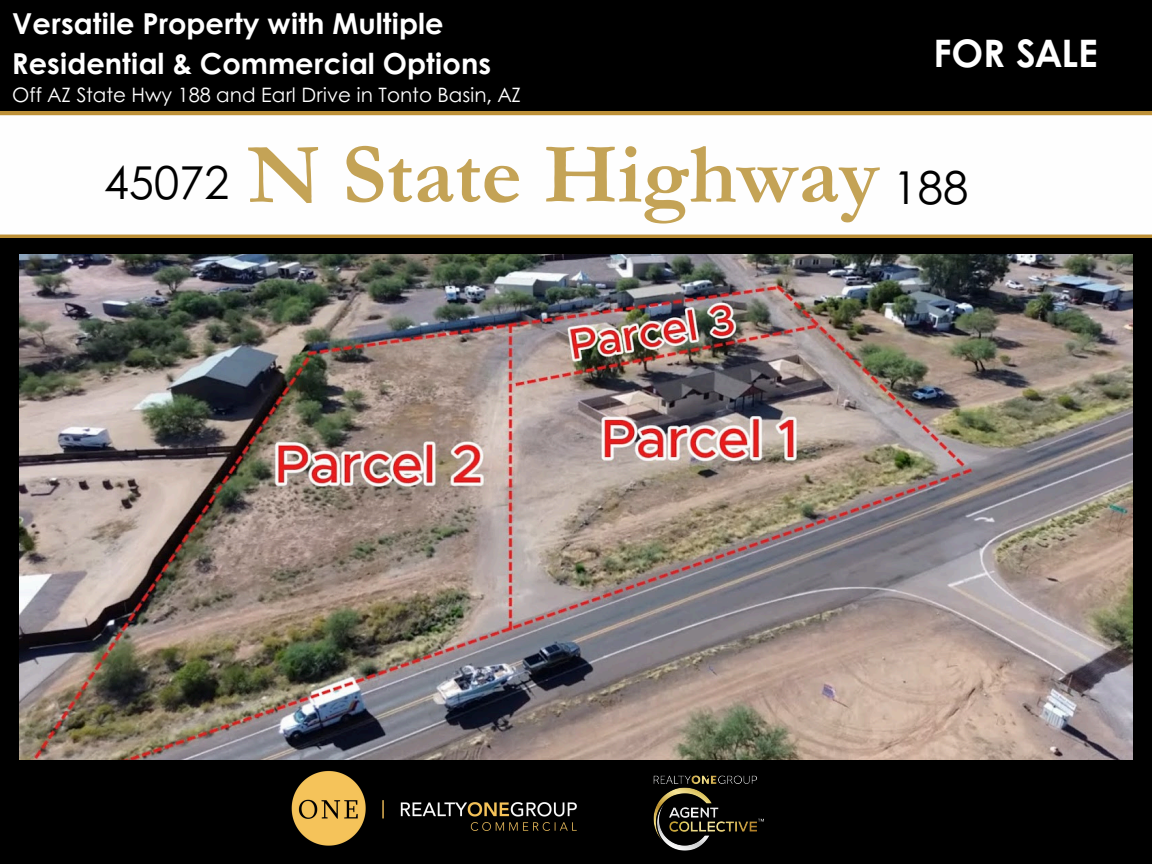
<style>
.page{position:relative;width:1152px;height:864px;background:#000}
.page>*{position:absolute;margin:0;border:0;box-sizing:border-box;transform-origin:0 0}
.t1{font:700 86.25px "Garamond";color:#c4a356}
.t2{font:45.3px "Century Gothic";color:#000}
.t3{font:700 37.95px "Century Gothic";color:#fff}
.t4{font:700 28.95px "Century Gothic";color:#fff}
.t5{font:19.95px "Century Gothic";color:#fff}
</style>
<div class="page">
<div style="left:0;top:112px;width:1152px;height:126px;background:#fefefe"></div>
<img style="left:20px;top:255px;width:1112px;height:505px">
<img style="left:653px;top:775px;width:111px;height:76px">
<img style="left:291px;top:771px;width:286px;height:75px">
<h3 class="t4" style="left:12px;top:2px;width:433px">Versatile Property with Multiple</h3>
<h2 class="t4" style="left:12px;top:41px;width:480px">Residential &amp; Commercial Options</h2>
<h1 class="t5" style="left:12px;top:79px;width:510px">Off AZ State Hwy 188 and Earl Drive in Tonto Basin, AZ</h1>
<p class="t2" style="left:104px;top:148px;width:127px">45072</p>
<p class="t1" style="left:248px;top:128px;width:633px">N State Highway</p>
<h2 class="t3" style="left:934px;top:25px;width:166px">FOR SALE</h2>
<p class="t2" style="left:893px;top:153px;width:77px">188</p>
</div>
